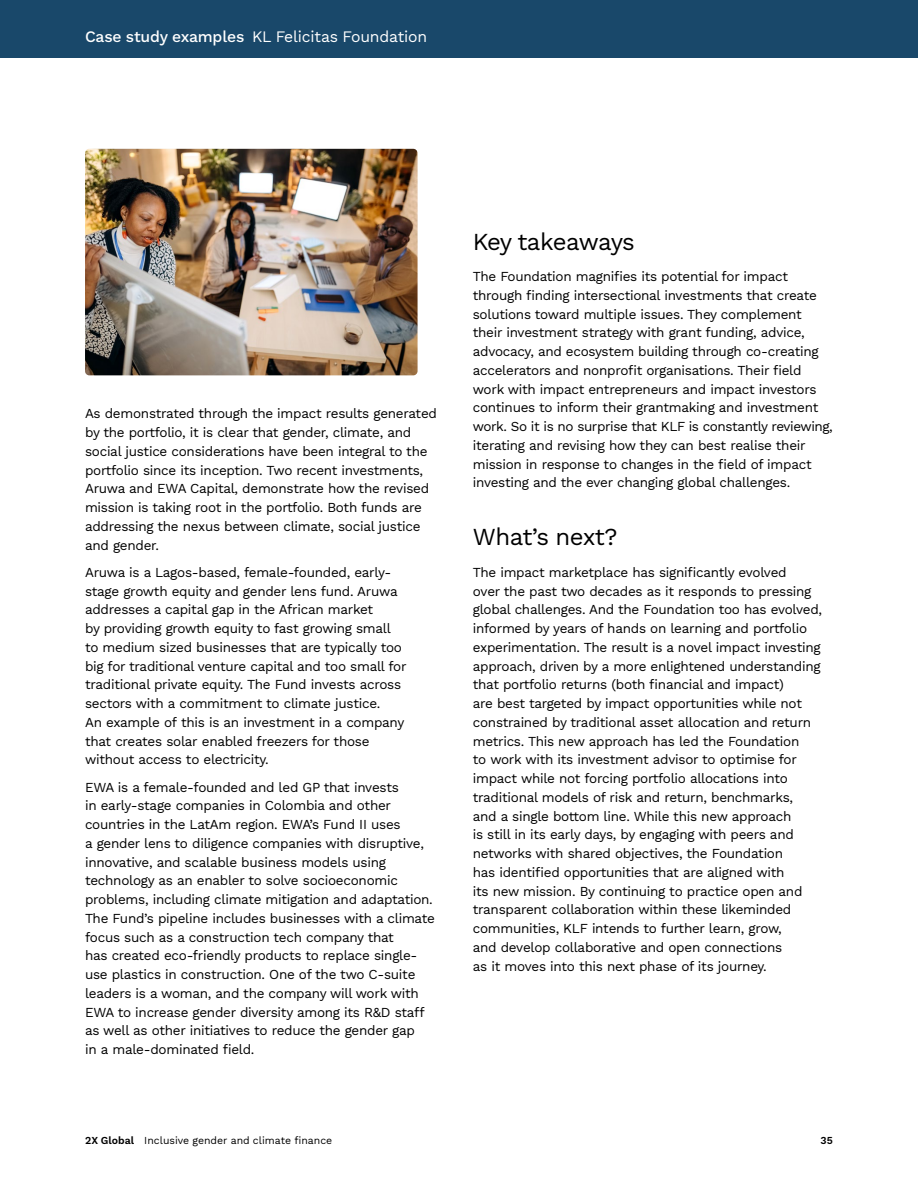
<style>
.page{position:relative;width:918px;height:1188px;background:#fff}
.page>*{position:absolute;margin:0;border:0;box-sizing:border-box;transform-origin:0 0}
.t1{font:24px "Work Sans";letter-spacing:-.03em;color:#000}
.H1_-_Follow-on_Rev{font:15.75px "Work Sans";letter-spacing:-.01em;color:#fff}
.Body_copy{font:13.5px/18.8px "Work Sans";letter-spacing:-.02em;color:#000}
.t2{font:10.5px "Work Sans";color:#000}
</style>
<div class="page">
<div style="left:0;top:0;width:918px;height:57px;background:#19486a"></div>
<img style="left:85px;top:149px;width:333px;height:226px">
<p class="H1_-_Follow-on_Rev" style="left:85px;top:25px;width:344px">Case study examples KL Felicitas Foundation</p>
<p class="Body_copy" style="left:85px;top:404px;width:353px">As demonstrated through the impact results generated by the portfolio, it is clear that gender, climate, and social justice considerations have been integral to the portfolio since its inception. Two recent investments, Aruwa and EWA Capital, demonstrate how the revised mission is taking root in the portfolio. Both funds are addressing the nexus between climate, social justice and gender.</p>
<p class="Body_copy" style="left:85px;top:562px;width:323px">Aruwa is a Lagos-based, female-founded, early&shy;stage growth equity and gender lens fund. Aruwa addresses a capital gap in the African market<br>by providing growth equity to fast growing small to medium sized businesses that are typically too big for traditional venture capital and too small for traditional private equity. The Fund invests across sectors with a commitment to climate justice.<br>An example of this is an investment in a company that creates solar enabled freezers for those without access to electricity.</p>
<p class="Body_copy" style="left:85px;top:777px;width:351px">EWA is a female-founded and led GP that invests<br>in early-stage companies in Colombia and other countries in the LatAm region. EWA’s Fund II uses<br>a gender lens to diligence companies with disruptive, innovative, and scalable business models using technology as an enabler to solve socioeconomic problems, including climate mitigation and adaptation.<br>The Fund’s pipeline includes businesses with a climate focus such as a construction tech company that<br>has created eco-friendly products to replace single&shy;use plastics in construction. One of the two C-suite leaders is a woman, and the company will work with EWA to increase gender diversity among its R&amp;D staff as well as other initiatives to reduce the gender gap<br>in a male-dominated field.</p>
<h2 class="t1" style="left:473px;top:223px;width:164px">Key takeaways</h2>
<p class="Body_copy" style="left:473px;top:267px;width:362px">The Foundation magnifies its potential for impact through finding intersectional investments that create solutions toward multiple issues. They complement their investment strategy with grant funding, advice, advocacy, and ecosystem building through co-creating accelerators and nonprofit organisations. Their field work with impact entrepreneurs and impact investors continues to inform their grantmaking and investment work. So it is no surprise that KLF is constantly reviewing, iterating and revising how they can best realise their mission in response to changes in the field of impact investing and the ever changing global challenges.</p>
<h2 class="t1" style="left:473px;top:519px;width:146px">What’s next?</h2>
<p class="Body_copy" style="left:473px;top:562px;width:351px">The impact marketplace has significantly evolved<br>over the past two decades as it responds to pressing global challenges. And the Foundation too has evolved, informed by years of hands on learning and portfolio experimentation. The result is a novel impact investing approach, driven by a more enlightened understanding that portfolio returns (both financial and impact)<br>are best targeted by impact opportunities while not constrained by traditional asset allocation and return metrics. This new approach has led the Foundation<br>to work with its investment advisor to optimise for impact while not forcing portfolio allocations into traditional models of risk and return, benchmarks,<br>and a single bottom line. While this new approach<br>is still in its early days, by engaging with peers and networks with shared objectives, the Foundation<br>has identified opportunities that are aligned with<br>its new mission. By continuing to practice open and transparent collaboration within these likeminded communities, KLF intends to further learn, grow,<br>and develop collaborative and open connections<br>as it moves into this next phase of its journey.</p>
<p class="t2" style="left:85px;top:1132px;width:249px">2X Global Inclusive gender and climate finance</p>
<p class="t2" style="left:821px;top:1132px;width:14px">35</p>
</div>
